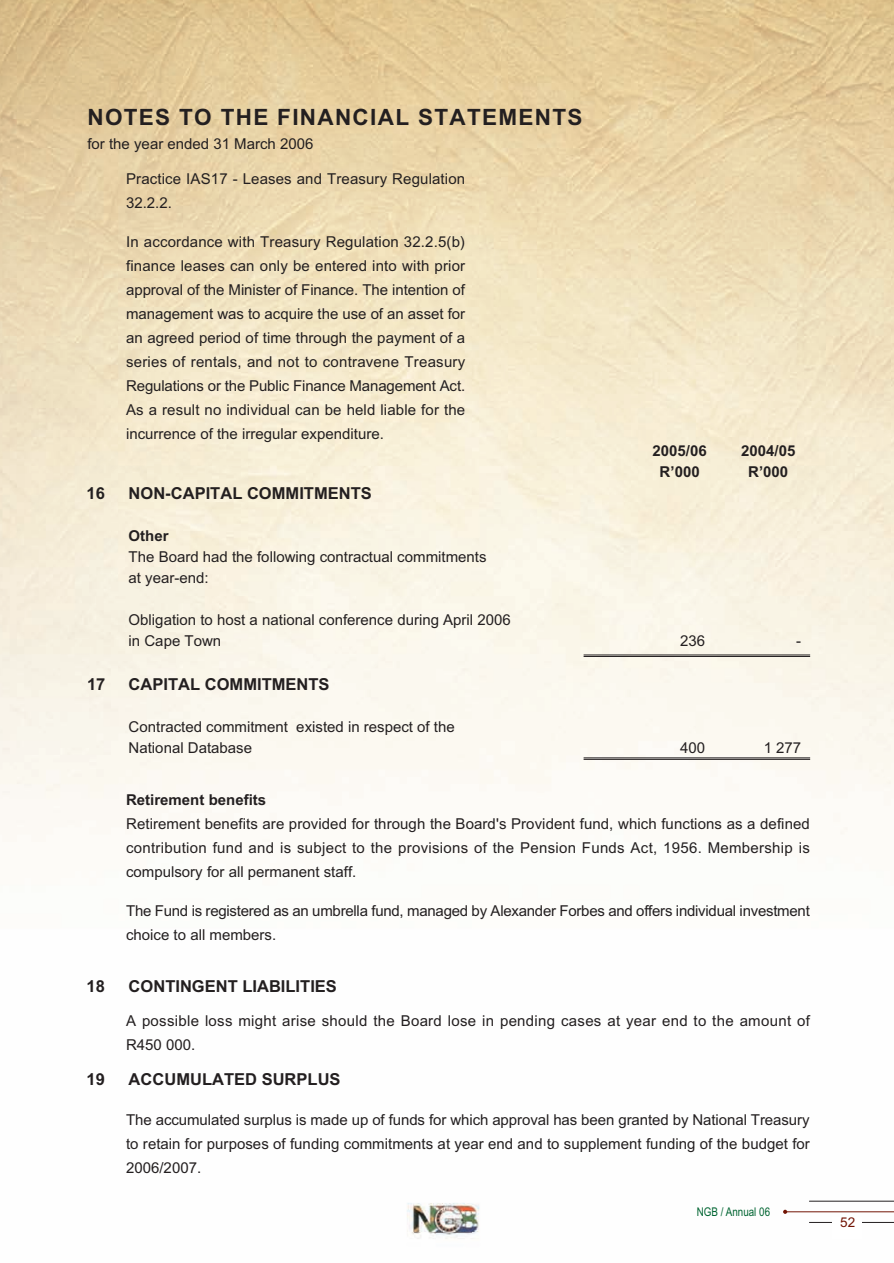
<style>
.page{position:relative;width:894px;height:1263px;background:#fff}
.page>*{position:absolute;margin:0;border:0;box-sizing:border-box;transform-origin:0 0}
.t1{font:700 22.5px "Arial";letter-spacing:.06em;color:#231f20}
.t2{font:700 16.5px "Arial";color:#231f20}
.t3{font:15px/24px "Arial";color:#231f20}
.t4{font:15px/24px "Arial";letter-spacing:.02em;color:#231f20}
.t5{font:700 15px "Arial";color:#231f20}
.t6{font:13.5px "Arial";color:#721505}
.t7{font:12px "Arial Narrow";color:#006431}
</style>
<div class="page">
<img style="left:0;top:0;width:893px;height:1239px">
<hr style="left:786px;top:1211px;width:107px;height:1px;background:#721505">
<svg style="left:782px;top:1209px;width:4px;height:4px"></svg>
<hr style="left:809px;top:1200px;width:84px;height:1px;background:#231f20">
<hr style="left:809px;top:1221px;width:84px;height:1px;background:#231f20">
<div style="left:832px;top:1216px;width:29px;height:22px;background:#fff"></div>
<hr style="left:583px;top:757px;width:226px;height:1px;background:#231f20">
<hr style="left:583px;top:759px;width:226px;height:1px;background:#231f20">
<hr style="left:583px;top:654px;width:226px;height:1px;background:#231f20">
<hr style="left:583px;top:656px;width:226px;height:1px;background:#231f20">
<h1 class="t1" style="left:87px;top:108px;width:496px">NOTES TO THE FINANCIAL STATEMENTS</h1>
<p class="t3" style="left:87px;top:133px;width:227px">for the year ended 31 March 2006</p>
<p class="t3" style="left:126px;top:168px;width:340px">Practice IAS17 - Leases and Treasury Regulation<br>32.2.2.</p>
<p class="t3" style="left:126px;top:231px;width:340px;text-align:justify">In accordance with Treasury Regulation 32.2.5(b) finance leases can only be entered into with prior approval of the Minister of Finance. The intention of management was to acquire the use of an asset for an agreed period of time through the payment of a series of rentals, and not to contravene Treasury Regulations or the Public Finance Management Act.<br>As a result no individual can be held liable for the incurrence of the irregular expenditure.</p>
<p class="t2" style="left:87px;top:487px;width:20px">16</p>
<p class="t2" style="left:129px;top:487px;width:244px">NON-CAPITAL COMMITMENTS</p>
<p class="t5" style="left:129px;top:530px;width:41px">Other</p>
<p class="t3" style="left:129px;top:548px;width:359px;line-height:21px">The Board had the following contractual commitments at year-end:</p>
<p class="t3" style="left:129px;top:611px;width:383px;line-height:21px">Obligation to host a national conference during April 2006 in Cape Town</p>
<p class="t2" style="left:87px;top:678px;width:20px">17</p>
<p class="t2" style="left:129px;top:678px;width:202px">CAPITAL COMMITMENTS</p>
<p class="t3" style="left:129px;top:717px;width:327px;line-height:21px">Contracted commitment existed in respect of the<br>National Database</p>
<p class="t5" style="left:652px;top:445px;width:56px">2005/06</p>
<p class="t5" style="left:740px;top:445px;width:56px">2004/05</p>
<p class="t5" style="left:659px;top:466px;width:42px">R’000</p>
<p class="t5" style="left:747px;top:466px;width:42px">R’000</p>
<p class="t3" style="left:679px;top:630px;width:27px">236</p>
<p class="t3" style="left:796px;top:630px;width:6px">-</p>
<p class="t3" style="left:679px;top:737px;width:27px">400</p>
<p class="t3" style="left:763px;top:737px;width:39px">1 277</p>
<p class="t5" style="left:126px;top:794px;width:141px">Retirement benefits</p>
<p class="t3" style="left:126px;top:813px;width:685px;text-align:justify">Retirement benefits are provided for through the Board's Provident fund, which functions as a defined contribution fund and is subject to the provisions of the Pension Funds Act, 1956. Membership is compulsory for all permanent staff.</p>
<p class="t3" style="left:126px;top:900px;width:685px">The Fund is registered as an umbrella fund, managed by Alexander Forbes and offers individual investment choice to all members.</p>
<p class="t2" style="left:87px;top:979px;width:20px">18</p>
<p class="t2" style="left:129px;top:979px;width:210px">CONTINGENT LIABILITIES</p>
<p class="t4" style="left:126px;top:1010px;width:685px">A possible loss might arise should the Board lose in pending cases at year end to the amount of<br>R450 000.</p>
<p class="t2" style="left:87px;top:1072px;width:20px">19</p>
<p class="t2" style="left:129px;top:1072px;width:213px">ACCUMULATED SURPLUS</p>
<p class="t3" style="left:126px;top:1109px;width:685px;text-align:justify">The accumulated surplus is made up of funds for which approval has been granted by National Treasury to retain for purposes of funding commitments at year end and to supplement funding of the budget for 2006/2007.</p>
<p class="t7" style="left:696px;top:1206px;width:75px">NGB / Annual 06</p>
<p class="t6" style="left:839px;top:1217px;width:17px">52</p>
</div>
